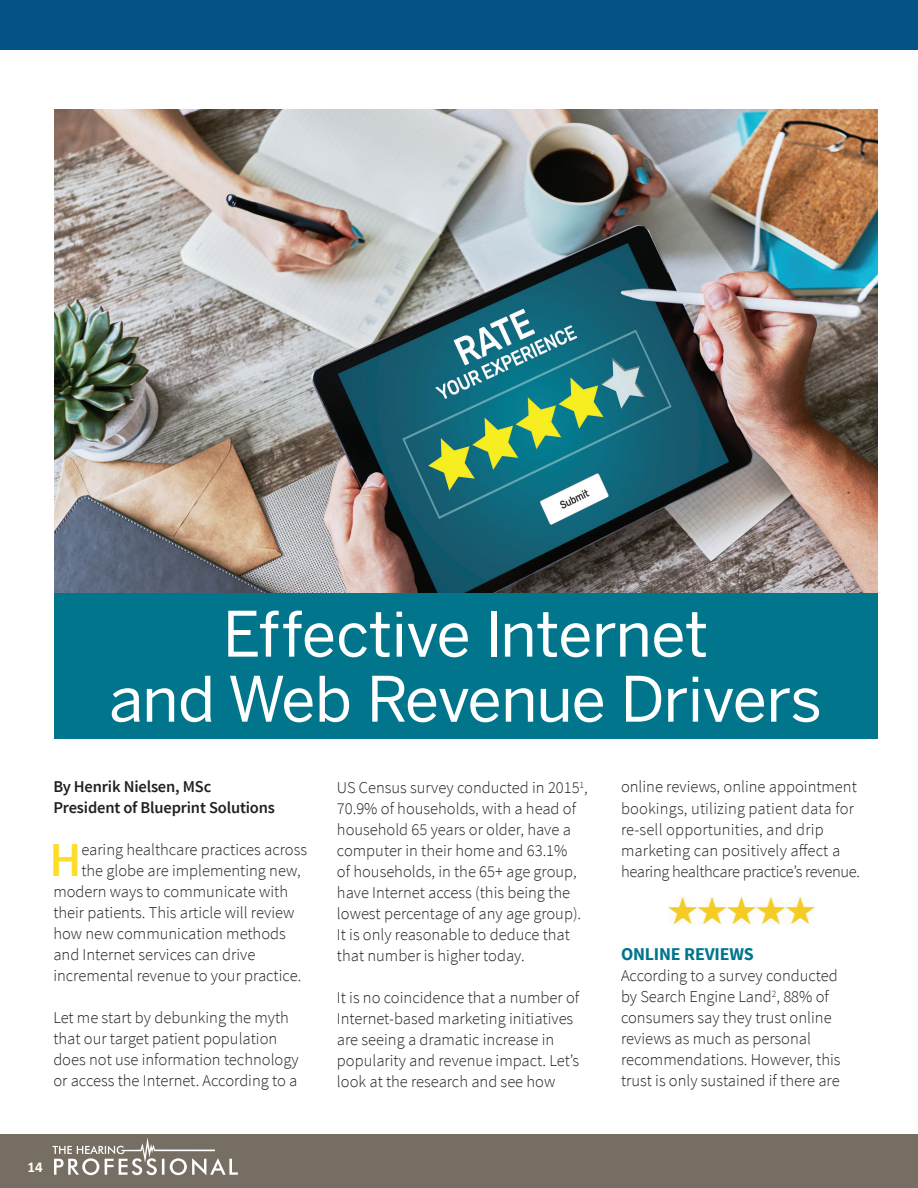
<style>
.page{position:relative;width:918px;height:1188px;background:#fff}
.page>*{position:absolute;margin:0;border:0;box-sizing:border-box;transform-origin:0 0}
.t1{font:62.1px/65.1px "Benton Sans";letter-spacing:-.015em;color:#fff;text-align:center}
.t2{font:600 48.6px "Source Sans Pro";color:#ffdd2b}
.t3{font:700 18px "Source Sans Pro";letter-spacing:-.01em;color:#00758c}
.t4{font:300 16.5px/21px "Source Sans Pro";color:#231f20}
.t5{font:600 16.5px/21px "Source Sans Pro";letter-spacing:-.01em;color:#231f20}
.t6{font:700 15px "Calibri";color:#fff}
</style>
<div class="page">
<div style="left:0;top:0;width:918px;height:50px;background:#055287"></div>
<div style="left:0;top:1134px;width:918px;height:54px;background:#776e63"></div>
<svg style="left:52px;top:1138px;width:186px;height:37px"></svg>
<img style="left:54px;top:109px;width:824px;height:485px">
<div style="left:54px;top:593px;width:823px;height:146px;background:#00758c"></div>
<img style="left:669px;top:896px;width:145px;height:29px">
<h1 class="t1" style="left:109px;top:603px;width:714px">Effective Internet<br>and Web Revenue Drivers</h1>
<p class="t5" style="left:53px;top:778px;width:223px">By Henrik Nielsen, MSc<br>President of Blueprint Solutions</p>
<h2 class="t2" style="left:49px;top:841px;width:34px">H</h2>
<p class="t4" style="left:81px;top:841px;width:227px">earing healthcare practices across</p>
<p class="t4" style="left:81px;top:862px;width:221px">the globe are implementing new,</p>
<p class="t4" style="left:53px;top:883px;width:236px">modern ways to communicate with</p>
<p class="t4" style="left:53px;top:904px;width:243px">their patients. This article will review</p>
<p class="t4" style="left:53px;top:925px;width:234px">how new communication methods</p>
<p class="t4" style="left:53px;top:946px;width:204px">and Internet services can drive</p>
<p class="t4" style="left:53px;top:967px;width:249px">incremental revenue to your practice.</p>
<p class="t4" style="left:53px;top:1009px;width:247px">Let me start by debunking the myth that our target patient population does not use information technology or access the Internet. According to a</p>
<p class="t4" style="left:337px;top:779px;width:252px">US Census survey conducted in 2015<sup>1</sup>, 70.9% of households, with a head of household 65 years or older, have a computer in their home and 63.1%<br>of households, in the 65+ age group, have Internet access (this being the lowest percentage of any age group).<br>It is only reasonable to deduce that that number is higher today.</p>
<p class="t4" style="left:337px;top:989px;width:244px">It is no coincidence that a number of Internet-based marketing initiatives are seeing a dramatic increase in popularity and revenue impact. Let’s look at the research and see how</p>
<p class="t4" style="left:621px;top:778px;width:241px">online reviews, online appointment bookings, utilizing patient data for re-sell opportunities, and drip marketing can positively affect a hearing healthcare practice’s revenue.</p>
<p class="t3" style="left:621px;top:944px;width:134px">ONLINE REVIEWS</p>
<p class="t4" style="left:621px;top:967px;width:221px">According to a survey conducted by Search Engine Land<sup>2</sup>, 88% of consumers say they trust online reviews as much as personal recommendations. However, this trust is only sustained if there are</p>
<p class="t6" style="left:27px;top:1158px;width:17px">14</p>
</div>
